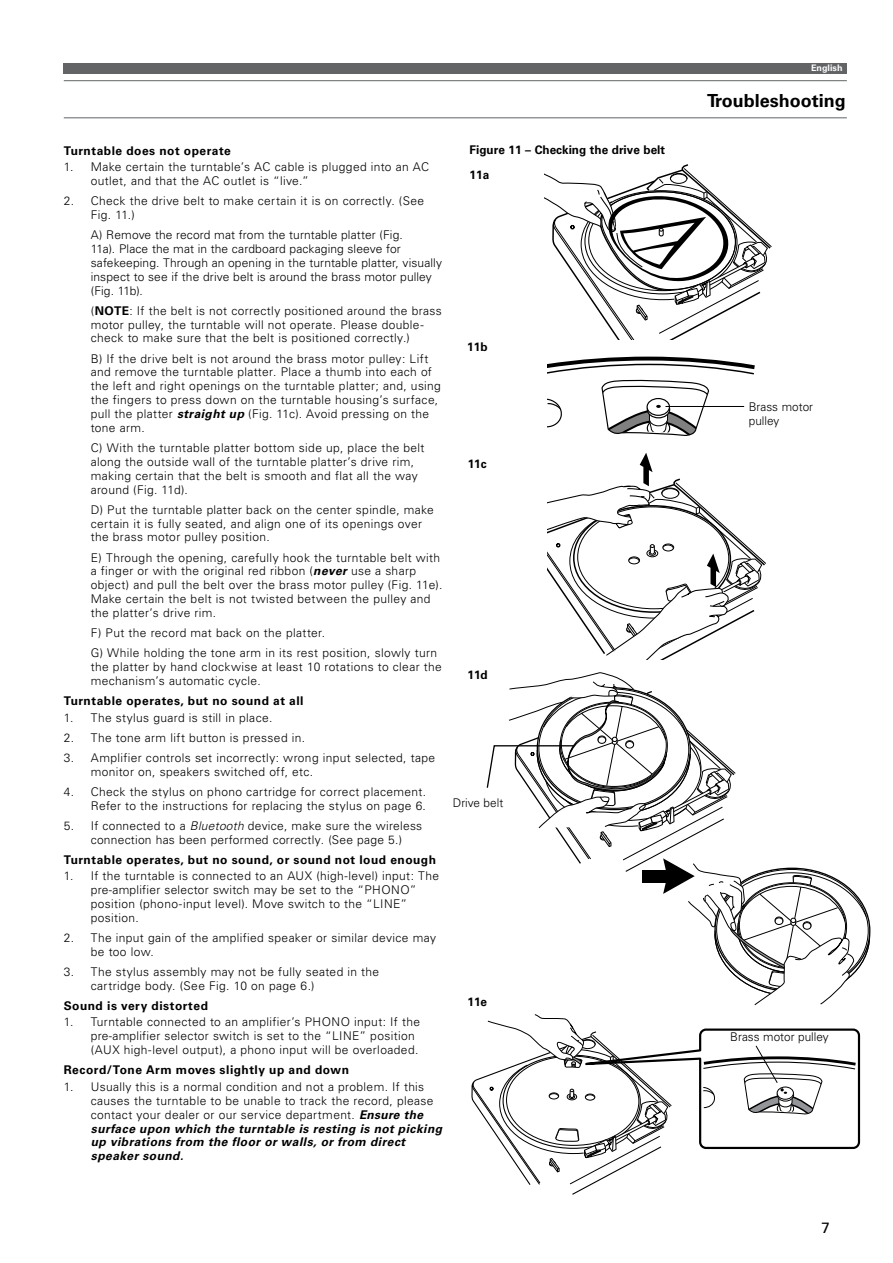
<style>
.page{position:relative;width:893px;height:1263px;background:#fff}
.page>*{position:absolute;margin:0;border:0;box-sizing:border-box;transform-origin:0 0}
.t1{font:700 18px "Univers LT Std";color:#000}
.t2{font:15px "Univers LT Std";color:#000}
.t3{font:300 12px/13.8px "Univers LT Std";letter-spacing:.025em;color:#000}
.t4{font:700 12px "Univers LT Std";letter-spacing:.04em;color:#000}
.t5{font:300 12px/13.8px "Univers LT Std";color:#000}
.t6{font:700 12px/24.8px "Univers LT Std";color:#000}
.t7{font:700 9px "Univers LT Std";color:#fff}
.s1{font-weight:700}
.s2{font-weight:700;font-style:italic}
.s3{font-style:italic}
</style>
<div class="page">
<hr style="left:64px;top:117px;width:783px;height:1px;background:#626466">
<hr style="left:64px;top:80px;width:783px;height:1px;background:#626466">
<div style="left:64px;top:64px;width:783px;height:10px;background:#626466"></div>
<svg style="left:544px;top:164px;width:228px;height:176px"></svg>
<svg style="left:471px;top:1014px;width:389px;height:181px"></svg>
<svg style="left:487px;top:356px;width:383px;height:650px"></svg>
<hr style="left:665px;top:406px;width:79px;height:1px;background:#000">
<p class="t4" style="left:64px;top:143px;width:169px">Turntable does not operate</p>
<p class="t3" style="left:91px;top:160px;width:340px;text-indent:-27px">1. Make certain the turntable’s AC cable is plugged into an AC outlet, and that the AC outlet is “live.”</p>
<p class="t3" style="left:91px;top:194px;width:335px;text-indent:-27px">2. Check the drive belt to make certain it is on correctly. (See<br>Fig. 11.)</p>
<p class="t3" style="left:91px;top:228px;width:353px">A) Remove the record mat from the turntable platter (Fig.<br>11a). Place the mat in the cardboard packaging sleeve for safekeeping. Through an opening in the turntable platter, visually inspect to see if the drive belt is around the brass motor pulley (Fig. 11b).</p>
<p class="t3" style="left:91px;top:303px;width:353px">(<span class="s1">NOTE</span>: If the belt is not correctly positioned around the brass motor pulley, the turntable will not operate. Please double&shy;check to make sure that the belt is positioned correctly.)</p>
<p class="t3" style="left:91px;top:351px;width:352px">B) If the drive belt is not around the brass motor pulley: Lift and remove the turntable platter. Place a thumb into each of the left and right openings on the turntable platter; and, using the fingers to press down on the turntable housing’s surface, pull the platter <span class="s2">straight up</span> (Fig. 11c). Avoid pressing on the tone arm.</p>
<p class="t3" style="left:91px;top:441px;width:335px">C) With the turntable platter bottom side up, place the belt along the outside wall of the turntable platter’s drive rim, making certain that the belt is smooth and flat all the way around (Fig. 11d).</p>
<p class="t3" style="left:91px;top:502px;width:345px">D) Put the turntable platter back on the center spindle, make certain it is fully seated, and align one of its openings over the brass motor pulley position.</p>
<p class="t3" style="left:91px;top:550px;width:353px">E) Through the opening, carefully hook the turntable belt with a finger or with the original red ribbon (<span class="s2">never</span> use a sharp object) and pull the belt over the brass motor pulley (Fig. 11e).<br>Make certain the belt is not twisted between the pulley and the platter’s drive rim.</p>
<p class="t3" style="left:91px;top:623px;width:348px;line-height:20.1px">F) Put the record mat back on the platter.<br>G) While holding the tone arm in its rest position, slowly turn</p>
<p class="t3" style="left:91px;top:660px;width:353px">the platter by hand clockwise at least 10 rotations to clear the mechanism’s automatic cycle.</p>
<p class="t4" style="left:64px;top:694px;width:241px">Turntable operates, but no sound at all</p>
<p class="t3" style="left:64px;top:710px;width:210px">1. The stylus guard is still in place.</p>
<p class="t3" style="left:64px;top:730px;width:243px">2. The tone arm lift button is pressed in.</p>
<p class="t3" style="left:91px;top:751px;width:346px;text-indent:-27px">3. Amplifier controls set incorrectly: wrong input selected, tape monitor on, speakers switched off, etc.</p>
<p class="t3" style="left:64px;top:785px;width:364px;text-align:right">4. Check the stylus on phono cartridge for correct placement.<br>Refer to the instructions for replacing the stylus on page 6.</p>
<p class="t3" style="left:64px;top:818px;width:360px;text-align:center">5. If connected to a <span class="s3">Bluetooth</span> device, make sure the wireless connection has been performed correctly. (See page 5.)</p>
<p class="t4" style="left:64px;top:852px;width:374px">Turntable operates, but no sound, or sound not loud enough</p>
<p class="t3" style="left:91px;top:869px;width:350px;text-indent:-27px">1. If the turntable is connected to an AUX (high-level) input: The pre-amplifier selector switch may be set to the “PHONO” position (phono-input level). Move switch to the “LINE” position.</p>
<p class="t3" style="left:91px;top:931px;width:347px;text-indent:-27px">2. The input gain of the amplified speaker or similar device may be too low.</p>
<p class="t3" style="left:91px;top:965px;width:290px;text-indent:-27px">3. The stylus assembly may not be fully seated in the cartridge body. (See Fig. 10 on page 6.)</p>
<p class="t4" style="left:64px;top:999px;width:146px">Sound is very distorted</p>
<p class="t3" style="left:91px;top:1015px;width:331px;text-indent:-27px">1. Turntable connected to an amplifier’s PHONO input: If the pre-amplifier selector switch is set to the “LINE” position (AUX high-level output), a phono input will be overloaded.</p>
<p class="t4" style="left:64px;top:1063px;width:287px">Record/Tone Arm moves slightly up and down</p>
<p class="t3" style="left:91px;top:1080px;width:353px;text-indent:-27px">1. Usually this is a normal condition and not a problem. If this causes the turntable to be unable to track the record, please contact your dealer or our service department. <span class="s2">Ensure the surface upon which the turntable is resting is not picking up vibrations from the floor or walls, or from direct speaker sound.</span></p>
<p class="t6" style="left:470px;top:138px;width:197px">Figure 11 – Checking the drive belt<br>11a</p>
<p class="t4" style="left:467px;top:340px;width:22px">11b</p>
<p class="t4" style="left:468px;top:457px;width:20px">11c</p>
<p class="t4" style="left:467px;top:667px;width:22px">11d</p>
<p class="t5" style="left:453px;top:796px;width:52px">Drive belt</p>
<p class="t4" style="left:467px;top:994px;width:21px">11e</p>
<p class="t7" style="left:811px;top:63px;width:33px">English</p>
<h1 class="t1" style="left:707px;top:90px;width:140px">Troubleshooting</h1>
<p class="t5" style="left:749px;top:400px;width:66px">Brass motor pulley</p>
<p class="t5" style="left:730px;top:1030px;width:100px">Brass motor pulley</p>
<p class="t2" style="left:821px;top:1219px;width:10px">7</p>
</div>
